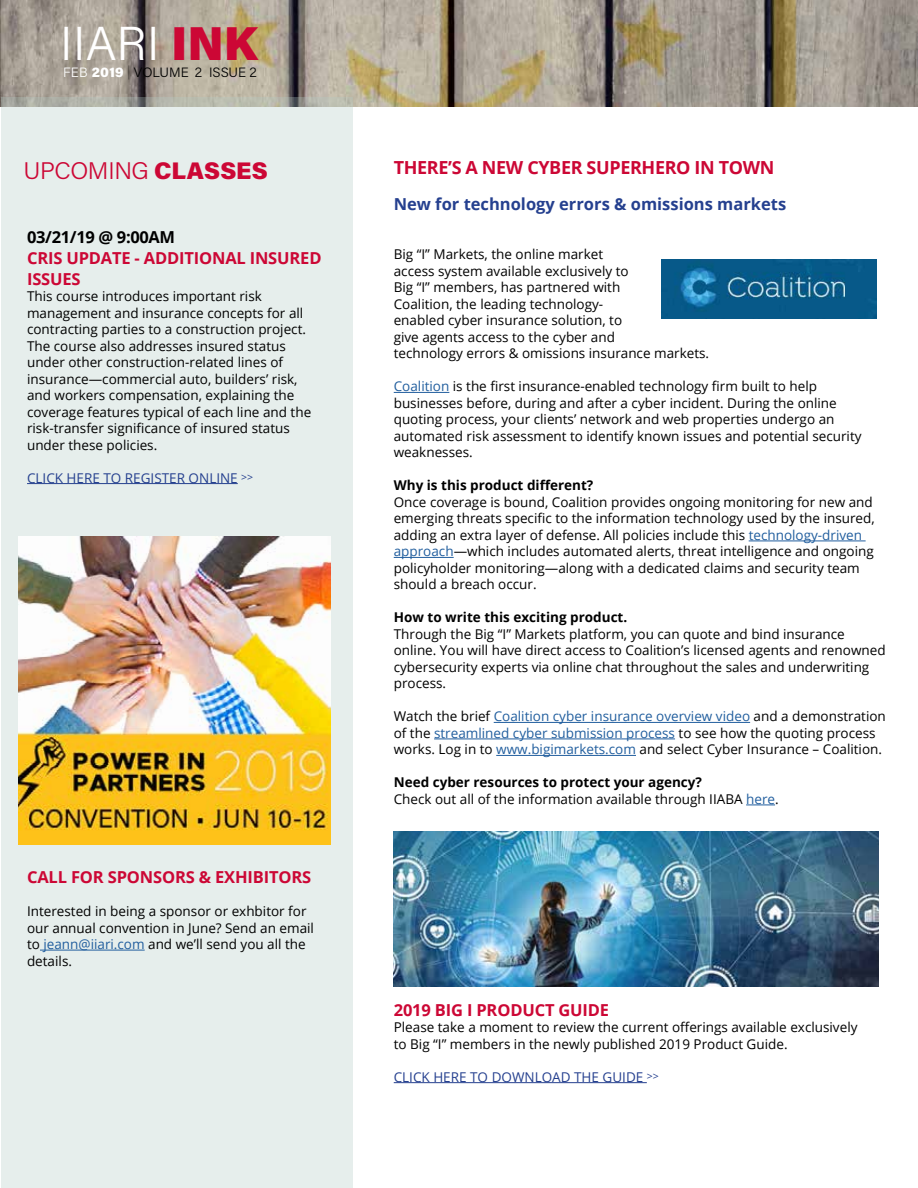
<style>
.page{position:relative;width:918px;height:1188px;background:#fff}
.page>*{position:absolute;margin:0;border:0;box-sizing:border-box;transform-origin:0 0}
.t1{font:300 47.55px "Acumin Pro";letter-spacing:.005em;color:#fff}
.t2{font:300 24px "Acumin Pro";letter-spacing:-.015em;color:#cc0735}
.t3{font:700 18px "Open Sans";letter-spacing:-.02em;color:#cc0735}
.t4{font:700 16.5px/21px "Open Sans";letter-spacing:-.01em;color:#cc0735}
.t5{font:700 16.5px "Open Sans";color:#25408f}
.t6{font:700 16.5px "Open Sans";letter-spacing:-.02em;color:#000}
.t7{font:13.5px/16.5px "Open Sans";color:#000}
.t8{font:13.5px "Open Sans";color:#25408f}
.t9{font:700 13.5px "Open Sans";color:#000}
.t10{font:300 13.5px "Acumin Pro";letter-spacing:.005em;color:#000}
.s1{font-weight:900;color:#cc0735}
.s2{color:#fff}
.s3{font-weight:900;color:#fff}
.s4{font-weight:100}
.s5{font-weight:900}
.s6{font-size:10.5px}
.s7{color:#215e9e}
.s8{font-weight:700}
</style>
<div class="page">
<img style="left:1px;top:0;width:916px;height:106px">
<div style="left:1px;top:98px;width:352px;height:1090px;background:#e6eeec"></div>
<hr style="left:27px;top:483px;width:211px;height:1px;background:#25408f">
<hr style="left:40px;top:950px;width:105px;height:1px;background:#215e9e">
<img style="left:19px;top:536px;width:311px;height:308px">
<hr style="left:394px;top:1082px;width:253px;height:1px;background:#25408f">
<img style="left:394px;top:832px;width:485px;height:155px">
<hr style="left:394px;top:392px;width:55px;height:1px;background:#215e9e">
<hr style="left:749px;top:541px;width:117px;height:1px;background:#215e9e">
<hr style="left:394px;top:557px;width:60px;height:1px;background:#215e9e">
<hr style="left:494px;top:722px;width:256px;height:1px;background:#215e9e">
<hr style="left:434px;top:739px;width:241px;height:1px;background:#215e9e">
<hr style="left:496px;top:755px;width:140px;height:1px;background:#215e9e">
<svg style="left:746px;top:805px;width:29px;height:1px"></svg>
<img style="left:662px;top:259px;width:214px;height:60px">
<h1 class="t1" style="left:60px;top:11px;width:199px">IIARI <span class="s1">INK</span></h1>
<p class="t10" style="left:63px;top:63px;width:195px"><span class="s2">FEB</span> <span class="s3">2019</span> <span class="s4">|</span> VOLUME 2 ISSUE 2</p>
<h2 class="t2" style="left:23px;top:154px;width:246px">UPCOMING <span class="s5">CLASSES</span></h2>
<p class="t6" style="left:27px;top:225px;width:150px">03/21/19 @ 9:00AM</p>
<p class="t4" style="left:27px;top:247px;width:296px">CRIS UPDATE - ADDITIONAL INSURED<br>ISSUES</p>
<p class="t7" style="left:27px;top:288px;width:286px">This course introduces important risk management and insurance concepts for all contracting parties to a construction project.<br>The course also addresses insured status under other construction-related lines of insurance—commercial auto, builders’ risk, and workers compensation, explaining the coverage features typical of each line and the risk-transfer significance of insured status under these policies.</p>
<p class="t8" style="left:27px;top:468px;width:228px">CLICK HERE TO REGISTER ONLINE <span class="s6">&gt;&gt;</span></p>
<p class="t4" style="left:27px;top:866px;width:286px">CALL FOR SPONSORS &amp; EXHIBITORS</p>
<p class="t7" style="left:27px;top:903px;width:288px">Interested in being a sponsor or exhbitor for our annual convention in June? Send an email to <span class="s7">jeann@iiari.com</span> and we’ll send you all the details.</p>
<h3 class="t3" style="left:394px;top:155px;width:382px">THERE’S A NEW CYBER SUPERHERO IN TOWN</h3>
<p class="t5" style="left:394px;top:192px;width:394px">New for technology errors &amp; omissions markets</p>
<p class="t7" style="left:394px;top:246px;width:317px">Big “I” Markets, the online market<br>access system available exclusively to<br>Big “I” members, has partnered with<br>Coalition, the leading technology-<br>enabled cyber insurance solution, to<br>give agents access to the cyber and<br>technology errors &amp; omissions insurance markets.</p>
<p class="t7" style="left:394px;top:378px;width:469px"><span class="s7">Coalition</span> is the first insurance-enabled technology firm built to help businesses before, during and after a cyber incident. During the online quoting process, your clients’ network and web properties undergo an automated risk assessment to identify known issues and potential security weaknesses.</p>
<p class="t9" style="left:394px;top:476px;width:201px">Why is this product different?</p>
<p class="t7" style="left:394px;top:493px;width:483px">Once coverage is bound, Coalition provides ongoing monitoring for new and emerging threats specific to the information technology used by the insured, adding an extra layer of defense. All policies include this <span class="s7">technology-driven approach</span>—which includes automated alerts, threat intelligence and ongoing policyholder monitoring—along with a dedicated claims and security team should a breach occur.</p>
<p class="t9" style="left:394px;top:608px;width:235px">How to write this exciting product.</p>
<p class="t7" style="left:394px;top:625px;width:493px">Through the Big “I” Markets platform, you can quote and bind insurance online. You will have direct access to Coalition’s licensed agents and renowned cybersecurity experts via online chat throughout the sales and underwriting process.</p>
<p class="t7" style="left:394px;top:708px;width:494px">Watch the brief <span class="s7">Coalition cyber insurance overview video</span> and a demonstration of the <span class="s7">streamlined cyber submission process</span> to see how the quoting process works. Log in to <span class="s7">www.bigimarkets.com</span> and select Cyber Insurance – Coalition.</p>
<p class="t7" style="left:394px;top:774px;width:386px"><span class="s8">Need cyber resources to protect your agency?<br></span>Check out all of the information available through IIABA <span class="s7">here</span>.</p>
<p class="t4" style="left:394px;top:999px;width:217px">2019 BIG I PRODUCT GUIDE</p>
<p class="t7" style="left:394px;top:1019px;width:465px">Please take a moment to review the current offerings available exclusively to Big “I” members in the newly published 2019 Product Guide.</p>
<p class="t8" style="left:394px;top:1067px;width:267px">CLICK HERE TO DOWNLOAD THE GUIDE <span class="s6">&gt;&gt;</span></p>
</div>
